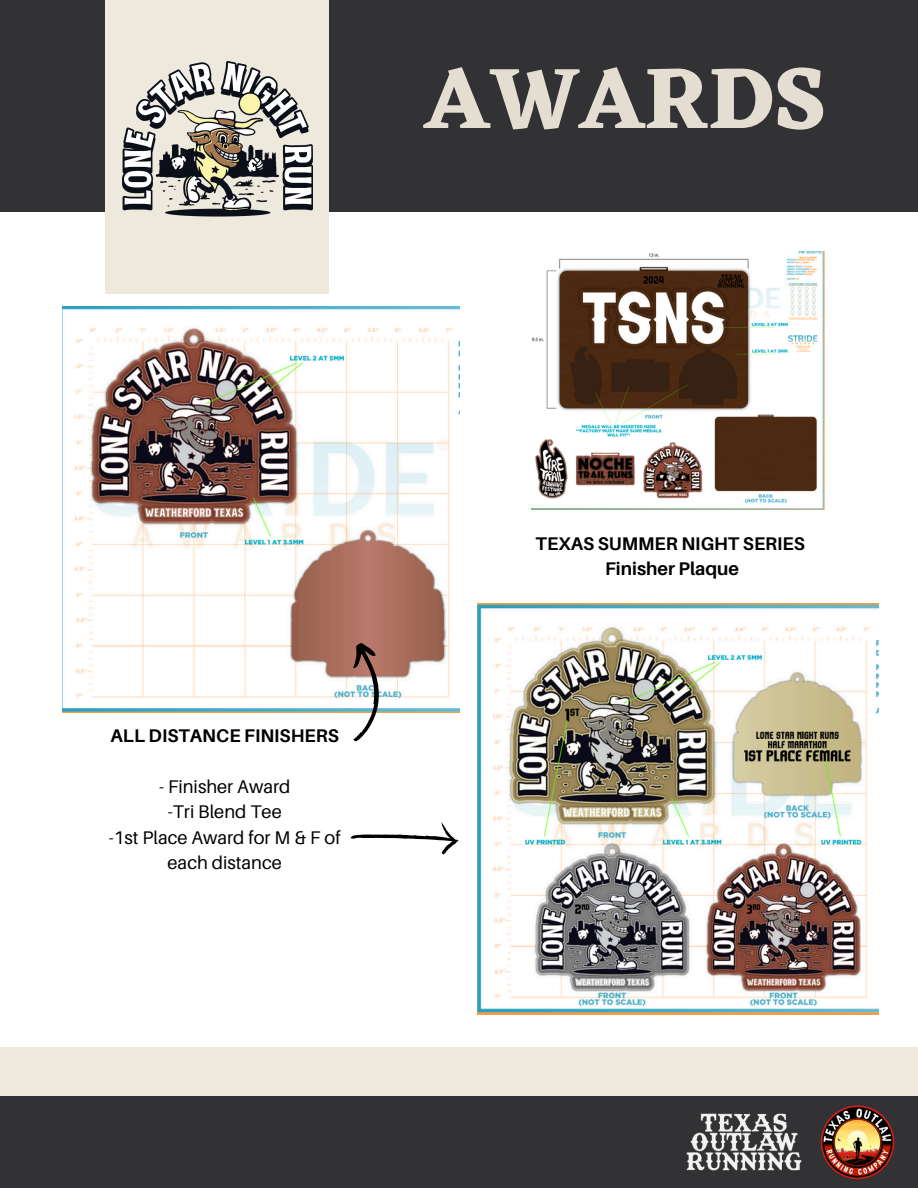
<style>
.page{position:relative;width:918px;height:1188px;background:#fff}
.page>*{position:absolute;margin:0;border:0;box-sizing:border-box;transform-origin:0 0}
.t1{font:700 88.8px "Eczar";color:#e3ded1}
.t2{font:18.3px/25.5px "Aileron";color:#000;text-align:center}
.t3{font:700 18.3px/25.5px "Aileron";color:#000;text-align:center}
</style>
<div class="page">
<div style="left:0;top:0;width:918px;height:212px;background:#323133"></div>
<div style="left:106px;top:0;width:223px;height:294px;background:#eee9dd"></div>
<div style="left:0;top:1096px;width:918px;height:92px;background:#323133"></div>
<div style="left:0;top:1047px;width:918px;height:49px;background:#eee9dd"></div>
<img style="left:820px;top:1105px;width:75px;height:75px">
<img style="left:686px;top:1113px;width:116px;height:58px">
<svg style="left:351px;top:822px;width:108px;height:32px"></svg>
<img style="left:62px;top:306px;width:398px;height:406px">
<svg style="left:351px;top:642px;width:30px;height:100px"></svg>
<img style="left:123px;top:62px;width:190px;height:155px">
<img style="left:531px;top:251px;width:294px;height:259px">
<img style="left:477px;top:604px;width:402px;height:410px">
<p class="t1" style="left:425px;top:45px;width:403px">AWARDS</p>
<p class="t3" style="left:111px;top:722px;width:230px">ALL DISTANCE FINISHERS</p>
<h3 class="t2" style="left:159px;top:773px;width:133px">- Finisher Award</h3>
<p class="t2" style="left:168px;top:799px;width:116px">-Tri Blend Tee</p>
<p class="t2" style="left:109px;top:824px;width:233px">-1st Place Award for M &amp; F of each distance</p>
<p class="t3" style="left:536px;top:530px;width:271px">TEXAS SUMMER NIGHT SERIES<br>Finisher Plaque</p>
</div>
